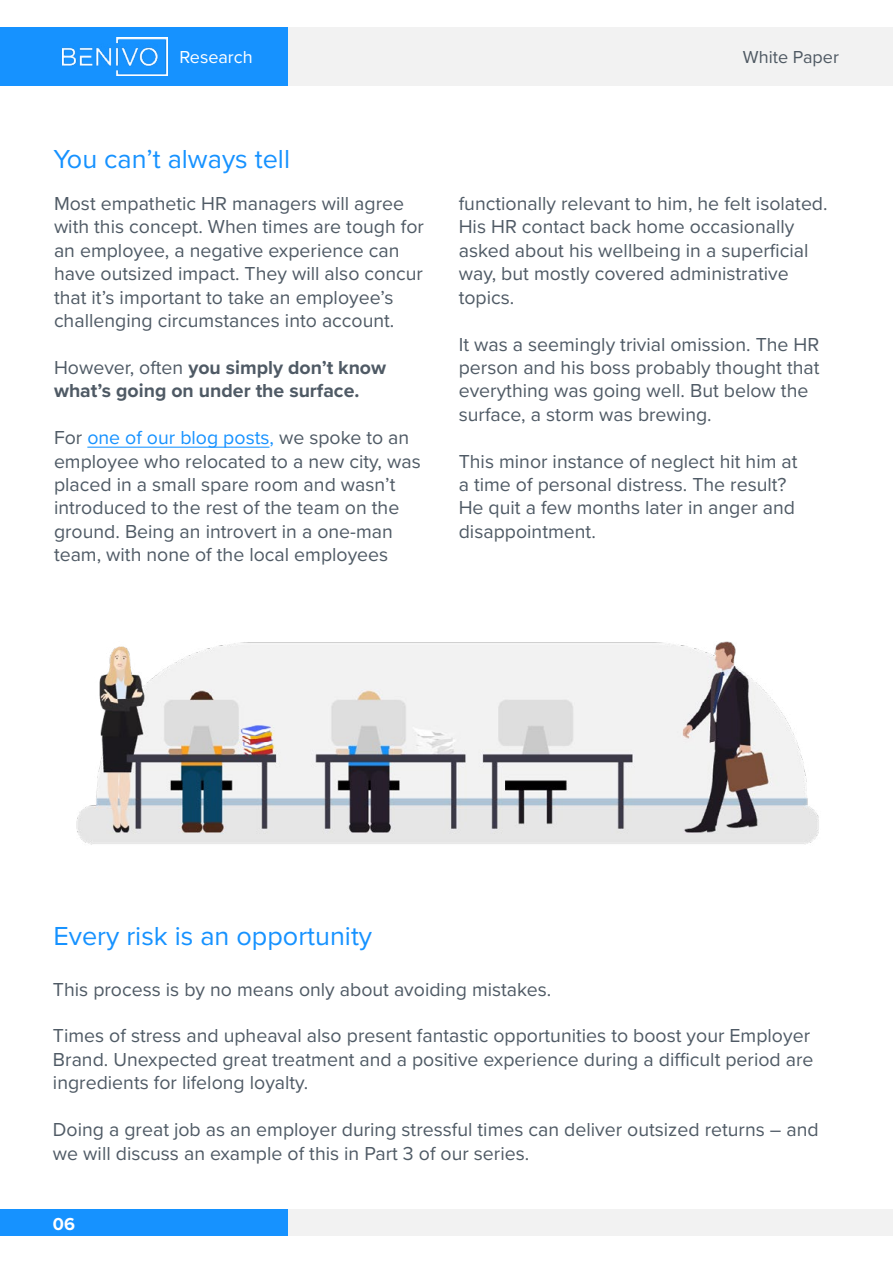
<style>
.page{position:relative;width:893px;height:1263px;background:#fff}
.page>*{position:absolute;margin:0;border:0;box-sizing:border-box;transform-origin:0 0}
.t1{font:27px "Proxima Nova";color:#1692ff}
.t2{font:19.5px/23.4px "Proxima Nova";color:#4f5a65}
.t3{font:700 19.5px/23.4px "Proxima Nova";color:#4f5a65}
.t4{font:18px "Proxima Nova";color:#4f5963}
.t5{font:18px "Proxima Nova";color:#fff}
.t6{font:700 18px "Proxima Nova";color:#fff}
.s1{font-weight:400}
.s2{color:#1692ff}
</style>
<div class="page">
<div style="left:53px;top:27px;width:840px;height:59px;background:#f2f2f2"></div>
<div style="left:53px;top:1209px;width:840px;height:27px;background:#f2f2f2"></div>
<div style="left:0;top:27px;width:287px;height:59px;background:#1692ff"></div>
<div style="left:0;top:1209px;width:287px;height:27px;background:#1692ff"></div>
<img style="left:62px;top:37px;width:105px;height:38px">
<hr style="left:87px;top:447px;width:183px;height:1px;background:#1692ff">
<img style="left:76px;top:641px;width:743px;height:204px">
<p class="t5" style="left:179px;top:44px;width:75px">Research</p>
<p class="t4" style="left:743px;top:44px;width:98px">White Paper</p>
<h1 class="t1" style="left:53px;top:138px;width:238px">You can’t always tell</h1>
<p class="t2" style="left:54px;top:191px;width:371px">Most empathetic HR managers will agree with this concept. When times are tough for an employee, a negative experience can have outsized impact. They will also concur that it’s important to take an employee’s challenging circumstances into account.</p>
<p class="t3" style="left:54px;top:355px;width:334px"><span class="s1">However, often</span> you simply don’t know what’s going on under the surface.</p>
<p class="t2" style="left:54px;top:425px;width:368px">For <span class="s2">one of our blog posts,</span> we spoke to an employee who relocated to a new city, was placed in a small spare room and wasn’t introduced to the rest of the team on the ground. Being an introvert in a one-man team, with none of the local employees</p>
<p class="t2" style="left:459px;top:191px;width:370px">functionally relevant to him, he felt isolated.<br>His HR contact back home occasionally asked about his wellbeing in a superficial way, but mostly covered administrative topics.</p>
<p class="t2" style="left:459px;top:331px;width:362px">It was a seemingly trivial omission. The HR person and his boss probably thought that everything was going well. But below the surface, a storm was brewing.</p>
<p class="t2" style="left:459px;top:448px;width:340px">This minor instance of neglect hit him at a time of personal distress. The result?<br>He quit a few months later in anger and disappointment.</p>
<h1 class="t1" style="left:53px;top:915px;width:320px">Every risk is an opportunity</h1>
<p class="t2" style="left:53px;top:977px;width:500px">This process is by no means only about avoiding mistakes.</p>
<p class="t2" style="left:53px;top:1023px;width:762px">Times of stress and upheaval also present fantastic opportunities to boost your Employer<br>Brand. Unexpected great treatment and a positive experience during a difficult period are ingredients for lifelong loyalty.</p>
<p class="t2" style="left:53px;top:1117px;width:767px">Doing a great job as an employer during stressful times can deliver outsized returns – and we will discuss an example of this in Part 3 of our series.</p>
<p class="t6" style="left:53px;top:1210px;width:24px">06</p>
</div>
